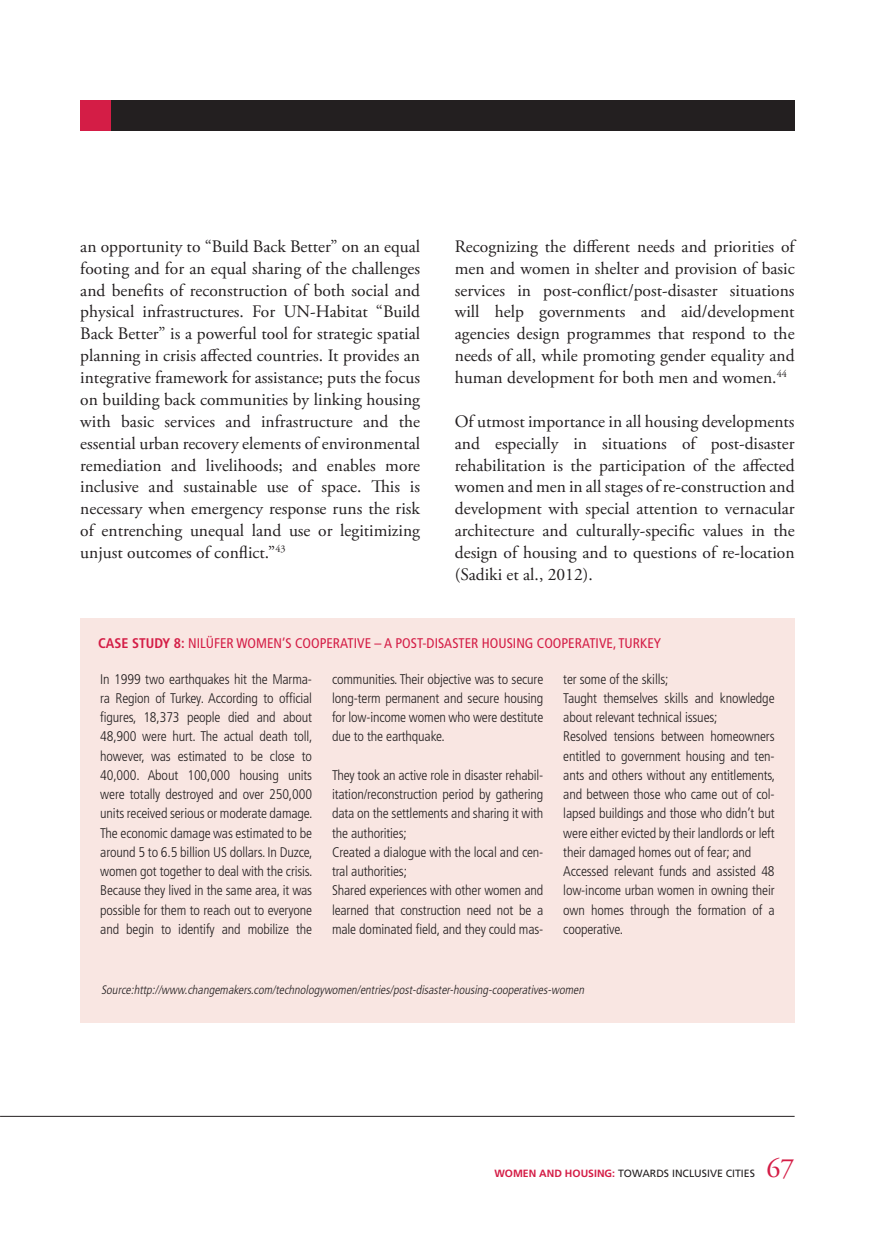
<style>
.page{position:relative;width:873px;height:1241px;background:#fff}
.page>*{position:absolute;margin:0;border:0;box-sizing:border-box;transform-origin:0 0}
.t1{font:28px "Adobe Garamond Pro";color:#d41d46}
.t2{font:17.5px/21.9px "Adobe Garamond Pro";color:#231f20;text-align:justify}
.t3{font:300 condensed 14px/19.2px "Frutiger LT Std";letter-spacing:-.01em;color:#231f20;text-align:justify}
.t4{font:condensed 14px "Frutiger LT Std";color:#d41d46}
.t5{font:italic 300 condensed 12.25px "Frutiger LT Std";color:#231f20}
.t6{font:10.5px "Frutiger LT Std";color:#231f20}
.s1{font-weight:700}
.s2{font-weight:700;color:#d41d46}
</style>
<div class="page">
<div style="left:80px;top:100px;width:715px;height:31px;background:#231f20"></div>
<hr style="left:1px;top:1116px;width:794px;height:1px;background:#231f20">
<div style="left:80px;top:100px;width:31px;height:31px;background:#d41d46"></div>
<div style="left:80px;top:619px;width:715px;height:404px;background:#f9e6e2"></div>
<p class="t2" style="left:80px;top:236px;width:341px">an opportunity to “Build Back Better” on an equal footing and for an equal sharing of the challenges and benefits of reconstruction of both social and physical infrastructures. For UN-Habitat “Build Back Better” is a powerful tool for strategic spatial planning in crisis affected countries. It provides an integrative framework for assistance; puts the focus on building back communities by linking housing with basic services and infrastructure and the essential urban recovery elements of environmental remediation and livelihoods; and enables more inclusive and sustainable use of space. This is necessary when emergency response runs the risk of entrenching unequal land use or legitimizing unjust outcomes of conflict.”<sup>43</sup></p>
<p class="t2" style="left:455px;top:236px;width:341px">Recognizing the different needs and priorities of men and women in shelter and provision of basic services in post-conflict/post-disaster situations will help governments and aid/development agencies design programmes that respond to the needs of all, while promoting gender equality and human development for both men and women.<sup>44</sup></p>
<p class="t2" style="left:455px;top:411px;width:341px">Of utmost importance in all housing developments and especially in situations of post-disaster rehabilitation is the participation of the affected women and men in all stages of re-construction and development with special attention to vernacular architecture and culturally-specific values in the design of housing and to questions of re-location (Sadiki et al., 2012).</p>
<p class="t4" style="left:98px;top:635px;width:159px"><span class="s1">CASE STUDY 8:</span> NILÜFER WOMEN</p>
<p class="t4" style="left:282px;top:635px;width:29px">’S COOPERATIVE</p>
<p class="t4" style="left:375px;top:635px;width:29px">– A POST</p>
<p class="t4" style="left:423px;top:635px;width:12px">-DISASTER</p>
<p class="t4" style="left:482px;top:635px;width:9px">HOUSING</p>
<p class="t4" style="left:537px;top:635px;width:8px">COOPERATIVE</p>
<p class="t4" style="left:613px;top:635px;width:20px">, TURKE</p>
<p class="t4" style="left:654px;top:635px;width:9px">Y</p>
<p class="t3" style="left:100px;top:669px;width:214px">In 1999 two earthquakes hit the Marma&shy;ra Region of Turkey. According to official figures, 18,373 people died and about 48,900 were hurt. The actual death toll, however, was estimated to be close to 40,000. About 100,000 housing units were totally destroyed and over 250,000 units received serious or moderate damage.<br>The economic damage was estimated to be around 5 to 6.5 billion US dollars. In Duzce, women got together to deal with the crisis.<br>Because they lived in the same area, it was possible for them to reach out to everyone and begin to identify and mobilize the</p>
<p class="t3" style="left:332px;top:669px;width:213px">communities. Their objective was to secure long-term permanent and secure housing for low-income women who were destitute due to the earthquake.</p>
<p class="t3" style="left:332px;top:766px;width:213px;text-align:left">They took an active role in disaster rehabil&shy;itation/reconstruction period by gathering data on the settlements and sharing it with the authorities;<br>Created a dialogue with the local and cen&shy;tral authorities;<br>Shared experiences with other women and learned that construction need not be a male dominated field, and they could mas-</p>
<p class="t3" style="left:563px;top:669px;width:213px;text-align:left">ter some of the skills;<br>Taught themselves skills and knowledge about relevant technical issues;<br>Resolved tensions between homeowners entitled to government housing and ten&shy;ants and others without any entitlements, and between those who came out of col&shy;lapsed buildings and those who didn’t but were either evicted by their landlords or left their damaged homes out of fear; and Accessed relevant funds and assisted 48 low-income urban women in owning their own homes through the formation of a cooperative.</p>
<p class="t5" style="left:101px;top:982px;width:487px">Source:http://www.changemakers.com/technologywomen/entries/post-disaster-housing-cooperatives-women</p>
<p class="t6" style="left:494px;top:1167px;width:262px"><span class="s2">WOMEN AND HOUSING:</span> TOWARDS INCLUSIVE CITIES</p>
<h1 class="t1" style="left:767px;top:1151px;width:29px">67</h1>
</div>
